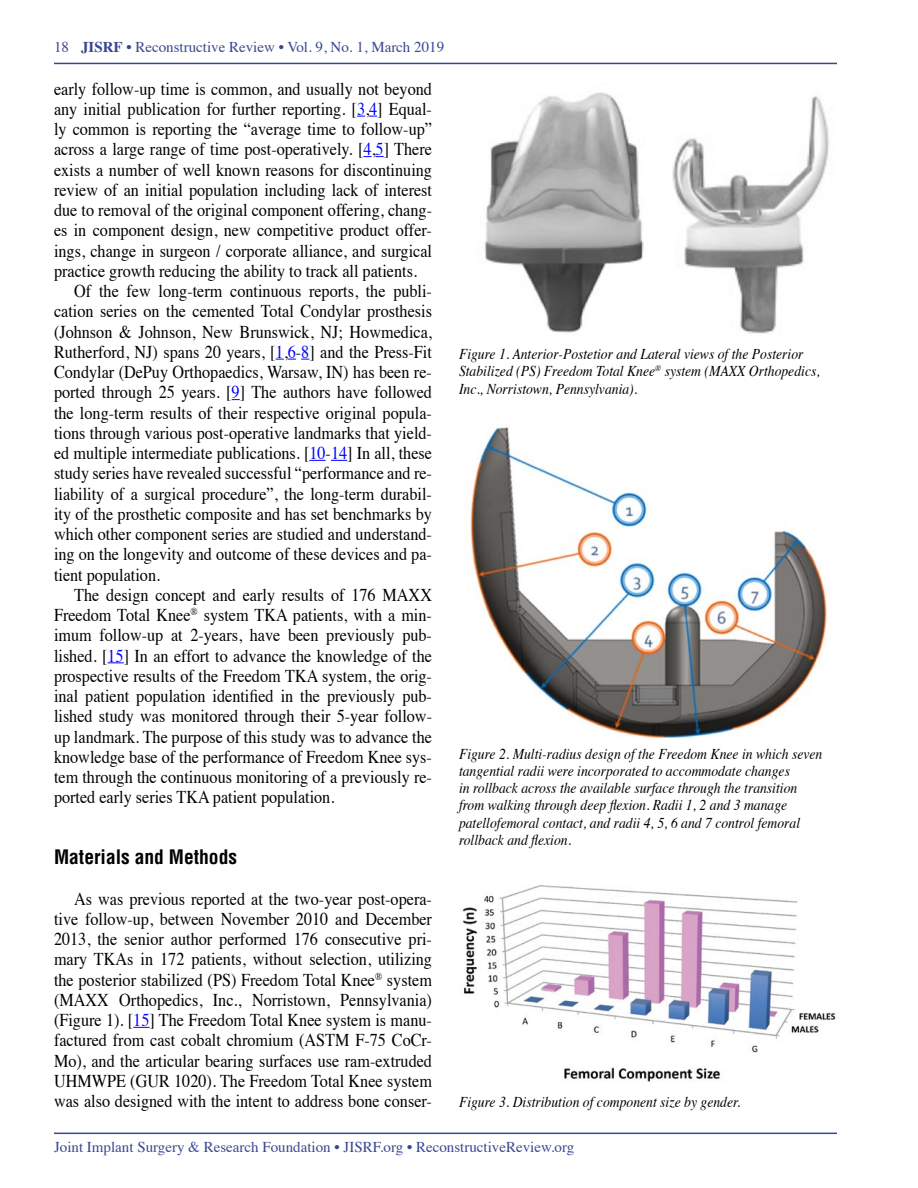
<style>
.page{position:relative;width:918px;height:1188px;background:#fff}
.page>*{position:absolute;margin:0;border:0;box-sizing:border-box;transform-origin:0 0}
.t1{font:700 condensed 19.5px "Helvetica";color:#000}
.t2{font:18px/20.2px "Times";color:#000;text-align:justify;scale:.9 1}
.t3{font:italic 15px/17.2px "Times";color:#000;scale:.91 1}
.t4{font:15px "Times";color:#394792}
.s1{font-weight:700}
.s2{color:#00f}
</style>
<div class="page">
<hr style="left:54px;top:63px;width:783px;height:1px;background:#394792">
<hr style="left:54px;top:1133px;width:783px;height:1px;background:#394792">
<svg style="left:357px;top:116px;width:20px;height:1px"></svg>
<svg style="left:363px;top:156px;width:21px;height:1px"></svg>
<svg style="left:276px;top:359px;width:33px;height:1px"></svg>
<svg style="left:309px;top:460px;width:38px;height:1px"></svg>
<svg style="left:108px;top:662px;width:16px;height:1px"></svg>
<svg style="left:133px;top:1027px;width:17px;height:1px"></svg>
<img style="left:485px;top:92px;width:159px;height:241px">
<img style="left:672px;top:96px;width:157px;height:238px">
<img style="left:470px;top:427px;width:357px;height:310px">
<img style="left:462px;top:885px;width:374px;height:197px">
<p class="t4" style="left:54px;top:33px;width:392px">18 <span class="s1">JISRF</span> • Reconstructive Review • Vol. 9, No. 1, March 2019</p>
<p class="t2" style="left:54px;top:77px;width:421px">early follow-up time is common, and usually not beyond</p>
<p class="t2" style="left:54px;top:97px;width:422px">any initial publication for further reporting. [<span class="s2">3</span>,<span class="s2">4</span>] Equal-</p>
<p class="t2" style="left:54px;top:117px;width:422px">ly common is reporting the “average time to follow-up”</p>
<p class="t2" style="left:54px;top:138px;width:422px">across a large range of time post-operatively. [<span class="s2">4</span>,<span class="s2">5</span>] There</p>
<p class="t2" style="left:54px;top:158px;width:422px">exists a number of well known reasons for discontinuing</p>
<p class="t2" style="left:54px;top:178px;width:422px">review of an initial population including lack of interest</p>
<p class="t2" style="left:54px;top:198px;width:422px">due to removal of the original component offering, chang-</p>
<p class="t2" style="left:54px;top:219px;width:421px">es in component design, new competitive product offer-</p>
<p class="t2" style="left:54px;top:239px;width:422px">ings, change in surgeon / corporate alliance, and surgical</p>
<p class="t2" style="left:54px;top:259px;width:405px">practice growth reducing the ability to track all patients.</p>
<p class="t2" style="left:74px;top:279px;width:399px">Of the few long-term continuous reports, the publi-</p>
<p class="t2" style="left:54px;top:300px;width:422px">cation series on the cemented Total Condylar prosthesis</p>
<p class="t2" style="left:54px;top:320px;width:421px">(Johnson &amp; Johnson, New Brunswick, NJ; Howmedica,</p>
<p class="t2" style="left:54px;top:340px;width:421px">Rutherford, NJ) spans 20 years, [<span class="s2">1</span>,<span class="s2">6</span>-<span class="s2">8</span>] and the Press-Fit</p>
<p class="t2" style="left:54px;top:360px;width:421px">Condylar (DePuy Orthopaedics, Warsaw, IN) has been re-</p>
<p class="t2" style="left:54px;top:381px;width:421px">ported through 25 years. [<span class="s2">9</span>] The authors have followed</p>
<p class="t2" style="left:54px;top:401px;width:422px">the long-term results of their respective original popula-</p>
<p class="t2" style="left:54px;top:421px;width:422px">tions through various post-operative landmarks that yield-</p>
<p class="t2" style="left:54px;top:441px;width:422px">ed multiple intermediate publications. [<span class="s2">10</span>-<span class="s2">14</span>] In all, these</p>
<p class="t2" style="left:54px;top:462px;width:422px">study series have revealed successful “performance and re-</p>
<p class="t2" style="left:54px;top:482px;width:422px">liability of a surgical procedure”, the long-term durabil-</p>
<p class="t2" style="left:54px;top:502px;width:422px">ity of the prosthetic composite and has set benchmarks by</p>
<p class="t2" style="left:54px;top:522px;width:422px">which other component series are studied and understand-</p>
<p class="t2" style="left:54px;top:543px;width:422px">ing on the longevity and outcome of these devices and pa-</p>
<p class="t2" style="left:54px;top:563px;width:120px">tient population.</p>
<p class="t2" style="left:74px;top:583px;width:399px">The design concept and early results of 176 MAXX</p>
<p class="t2" style="left:54px;top:603px;width:421px">Freedom Total Knee<sup>®</sup> system TKA patients, with a min-</p>
<p class="t2" style="left:54px;top:624px;width:422px">imum follow-up at 2-years, have been previously pub-</p>
<p class="t2" style="left:54px;top:644px;width:422px">lished. [<span class="s2">15</span>] In an effort to advance the knowledge of the</p>
<p class="t2" style="left:54px;top:664px;width:422px">prospective results of the Freedom TKA system, the orig-</p>
<p class="t2" style="left:54px;top:684px;width:422px">inal patient population identified in the previously pub-</p>
<p class="t2" style="left:54px;top:705px;width:422px">lished study was monitored through their 5-year follow-</p>
<p class="t2" style="left:54px;top:725px;width:422px">up landmark. The purpose of this study was to advance the</p>
<p class="t2" style="left:54px;top:745px;width:422px">knowledge base of the performance of Freedom Knee sys-</p>
<p class="t2" style="left:54px;top:765px;width:421px">tem through the continuous monitoring of a previously re-</p>
<p class="t2" style="left:54px;top:786px;width:313px">ported early series TKA patient population.</p>
<p class="t1" style="left:54px;top:845px;width:185px">Materials and Methods</p>
<p class="t2" style="left:54px;top:887px;width:422px;text-indent:20px">As was previous reported at the two-year post-opera&shy;tive follow-up, between November 2010 and December 2013, the senior author performed 176 consecutive pri&shy;mary TKAs in 172 patients, without selection, utilizing the posterior stabilized (PS) Freedom Total Knee<sup>®</sup> system (MAXX Orthopedics, Inc., Norristown, Pennsylvania) (Figure 1). [<span class="s2">15</span>] The Freedom Total Knee system is manu&shy;factured from cast cobalt chromium (ASTM F-75 CoCr-Mo), and the articular bearing surfaces use ram-extruded UHMWPE (GUR 1020). The Freedom Total Knee system was also designed with the intent to address bone conser-</p>
<p class="t3" style="left:459px;top:344px;width:398px">Figure 1. Anterior-Postetior and Lateral views of the Posterior<br>Stabilized (PS) Freedom Total Knee<sup>®</sup> system (MAXX Orthopedics,<br>Inc., Norristown, Pennsylvania).</p>
<p class="t3" style="left:459px;top:744px;width:401px">Figure 2. Multi-radius design of the Freedom Knee in which seven tangential radii were incorporated to accommodate changes<br>in rollback across the available surface through the transition from walking through deep flexion. Radii 1, 2 and 3 manage patellofemoral contact, and radii 4, 5, 6 and 7 control femoral rollback and flexion.</p>
<p class="t3" style="left:459px;top:1092px;width:311px">Figure 3. Distribution of component size by gender.</p>
<p class="t4" style="left:54px;top:1133px;width:522px">Joint Implant Surgery &amp; Research Foundation • JISRF.org • ReconstructiveReview.org</p>
</div>
